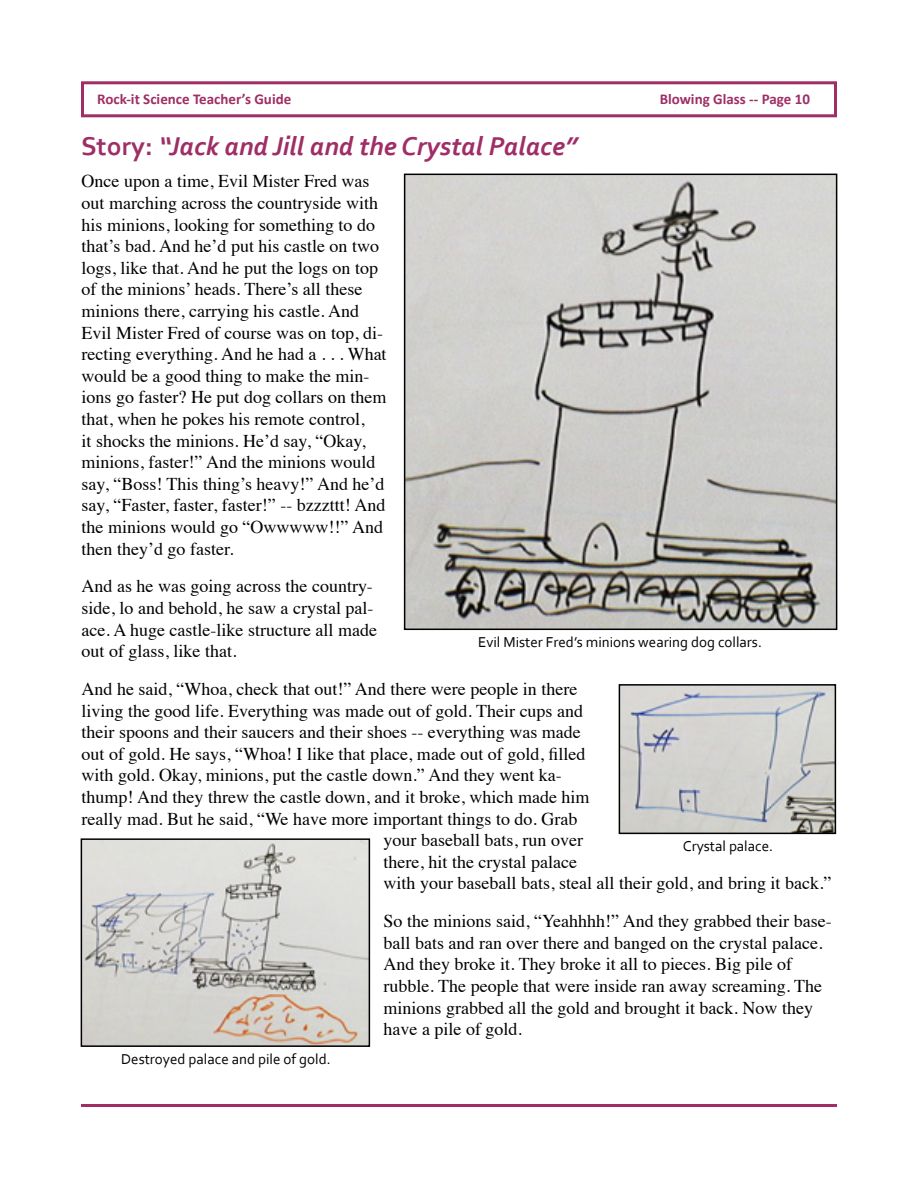
<style>
.page{position:relative;width:918px;height:1188px;background:#fff}
.page>*{position:absolute;margin:0;border:0;box-sizing:border-box;transform-origin:0 0}
.t1{font:italic 700 27px "Corbel";color:#9f2e66}
.t2{font:18px/21.6px "Times";color:#000}
.t3{font:15px "Corbel";color:#000}
.t4{font:700 15px "Calibri";color:#9f2e66}
.s1{font-style:normal}
</style>
<div class="page">
<div style="left:81px;top:81px;width:756px;height:36px;border:3px solid #9f2e66"></div>
<hr style="left:81px;top:1104px;width:756px;height:3px;background:#9f2e66">
<img style="left:407px;top:177px;width:427px;height:450px">
<div style="left:404px;top:174px;width:433px;height:456px;border:2px solid #000"></div>
<img style="left:622px;top:687px;width:211px;height:144px">
<div style="left:619px;top:684px;width:217px;height:150px;border:2px solid #000"></div>
<img style="left:84px;top:841px;width:283px;height:203px">
<div style="left:81px;top:838px;width:289px;height:209px;border:2px solid #000"></div>
<p class="t4" style="left:97px;top:90px;width:196px">Rock-it Science Teacher’s Guide</p>
<p class="t4" style="left:660px;top:90px;width:152px">Blowing Glass -- Page 10</p>
<h1 class="t1" style="left:81px;top:129px;width:498px"><span class="s1">Story:</span> “Jack and Jill and the Crystal Palace”</h1>
<p class="t2" style="left:82px;top:169px;width:303px">Once upon a time, Evil Mister Fred was out marching across the countryside with his minions, looking for something to do that’s bad. And he’d put his castle on two logs, like that. And he put the logs on top of the minions’ heads. There’s all these minions there, carrying his castle. And Evil Mister Fred of course was on top, di&shy;recting everything. And he had a ...</p>
<p class="t2" style="left:82px;top:342px;width:307px;text-indent:266px">What would be a good thing to make the min&shy;ions go faster? He put dog collars on them that, when he pokes his remote control,<br>it shocks the minions. He’d say, “Okay, minions, faster!” And the minions would say, “Boss! This thing’s heavy!” And he’d say, “Faster, faster, faster!” -- bzzzttt! And the minions would go “Owwwww!!” And then they’d go faster.</p>
<p class="t2" style="left:82px;top:574px;width:297px">And as he was going across the country&shy;side, lo and behold, he saw a crystal pal&shy;ace. A huge castle-like structure all made out of glass, like that.</p>
<p class="t2" style="left:82px;top:677px;width:497px">And he said, “Whoa, check that out!” And there were people in there</p>
<p class="t2" style="left:82px;top:698px;width:503px">living the good life. Everything was made out of gold. Their cups and</p>
<p class="t2" style="left:82px;top:720px;width:501px">their spoons and their saucers and their shoes -- everything was made</p>
<p class="t2" style="left:82px;top:741px;width:505px">out of gold. He says, “Whoa! I like that place, made out of gold, filled</p>
<p class="t2" style="left:82px;top:763px;width:482px">with gold. Okay, minions, put the castle down.” And they went ka-</p>
<p class="t2" style="left:82px;top:785px;width:509px">thump! And they threw the castle down, and it broke, which made him</p>
<p class="t2" style="left:82px;top:806px;width:497px">really mad. But he said, “We have more important things to do. Grab</p>
<p class="t2" style="left:384px;top:828px;width:201px">your baseball bats, run over</p>
<p class="t2" style="left:384px;top:849px;width:195px">there, hit the crystal palace</p>
<p class="t2" style="left:384px;top:871px;width:449px">with your baseball bats, steal all their gold, and bring it back.”</p>
<p class="t2" style="left:384px;top:909px;width:450px">So the minions said, “Yeahhhh!” And they grabbed their base&shy;ball bats and ran over there and banged on the crystal palace.<br>And they broke it. They broke it all to pieces. Big pile of rubble. The people that were inside ran away screaming. The minions grabbed all the gold and brought it back. Now they have a pile of gold.</p>
<p class="t3" style="left:121px;top:1050px;width:211px">Destroyed palace and pile of gold.</p>
<p class="t3" style="left:478px;top:633px;width:285px">Evil Mister Fred’s minions wearing dog collars.</p>
<p class="t3" style="left:683px;top:836px;width:92px">Crystal palace.</p>
</div>
